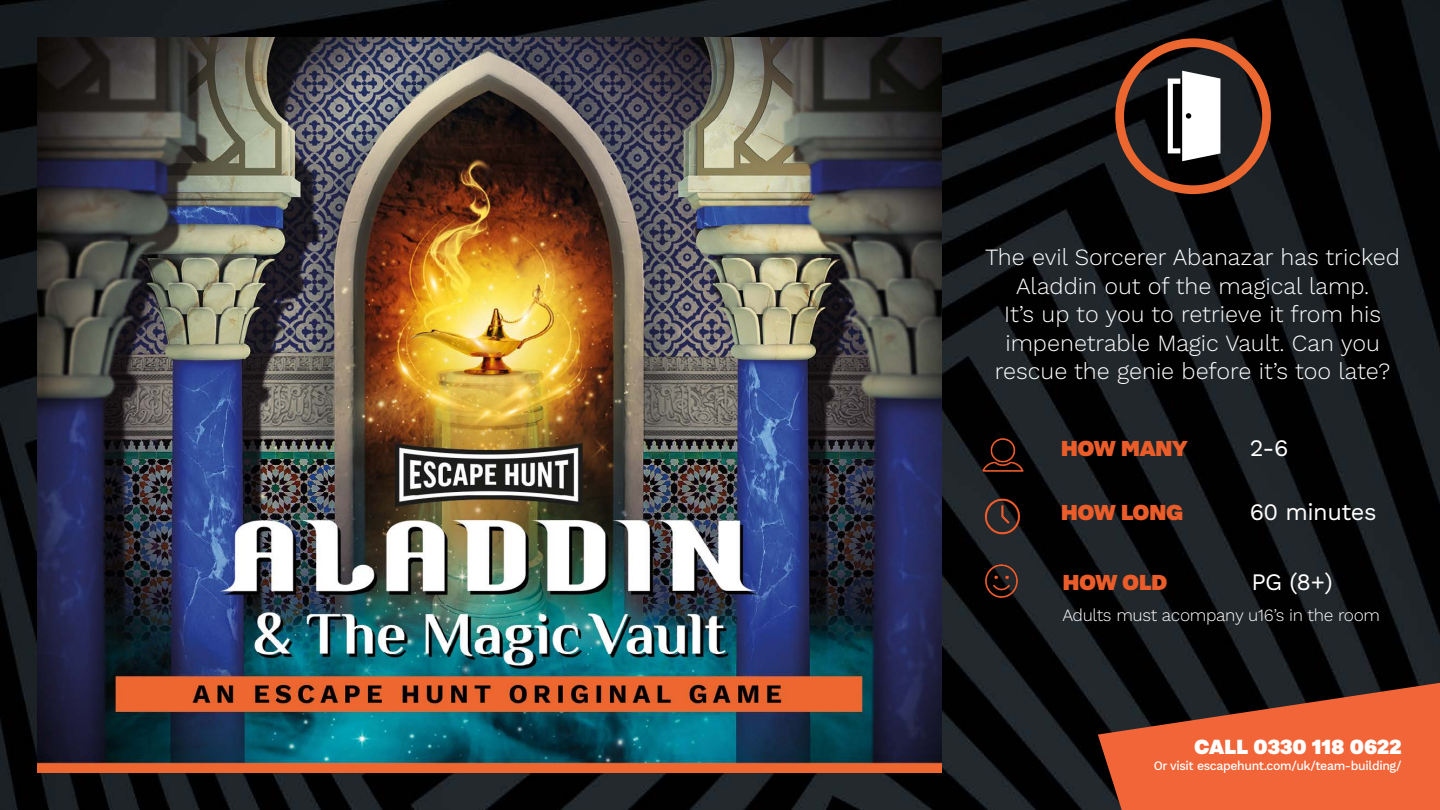
<style>
.page{position:relative;width:1440px;height:810px;background:#fff}
.page>*{position:absolute;margin:0;border:0;box-sizing:border-box;transform-origin:0 0}
.t1{font:900 27px "Nitti Grotesk";letter-spacing:-.02em;color:#ea5d2a}
.t2{font:900 25.5px "Nitti Grotesk";color:#fff}
.t3{font:23.62px "Work Sans";letter-spacing:-.02em;color:#fff}
.t4{font:300 23.25px/28.5px "Work Sans";color:#fff;text-align:center}
.t5{font:300 17.25px "Work Sans";letter-spacing:-.02em;color:#fff}
.t6{font:300 13.5px "Work Sans";color:#fff}
.t7{font:500 12.75px "Work Sans";letter-spacing:-.03em;color:#fff;scale:.96 1}
</style>
<div class="page">
<img style="left:0;top:0;width:1440px;height:810px">
<svg style="left:1115px;top:38px;width:156px;height:156px;background:#56433b"></svg>
<img style="left:38px;top:38px;width:903px;height:734px">
<img style="left:980px;top:496px;width:44px;height:40px">
<img style="left:983px;top:562px;width:37px;height:38px">
<img style="left:980px;top:434px;width:44px;height:41px">
<svg style="left:1098px;top:683px;width:342px;height:127px;background:#bf5331"></svg>
<p class="t4" style="left:985px;top:244px;width:416px">The evil Sorcerer Abanazar has tricked Aladdin out of the magical lamp.<br>It’s up to you to retrieve it from his impenetrable Magic Vault. Can you rescue the genie before it’s too late?</p>
<p class="t1" style="left:1061px;top:432px;width:128px">HOW MANY</p>
<p class="t3" style="left:1250px;top:430px;width:40px">2-6</p>
<p class="t1" style="left:1061px;top:496px;width:124px">HOW LONG</p>
<p class="t3" style="left:1250px;top:494px;width:128px">60 minutes</p>
<p class="t1" style="left:1062px;top:566px;width:107px">HOW OLD</p>
<p class="t3" style="left:1251px;top:564px;width:83px">PG (8+)</p>
<p class="t5" style="left:1062px;top:605px;width:319px">Adults must acompany u16’s in the room</p>
<p class="t2" style="left:1194px;top:731px;width:209px">CALL 0330 118 0622</p>
<p class="t7" style="left:1154px;top:759px;width:260px">Or visit escapehunt.com/uk/team-building/</p>
<p class="t6" style="left:1375px;top:761px;width:14px">18</p>
</div>
